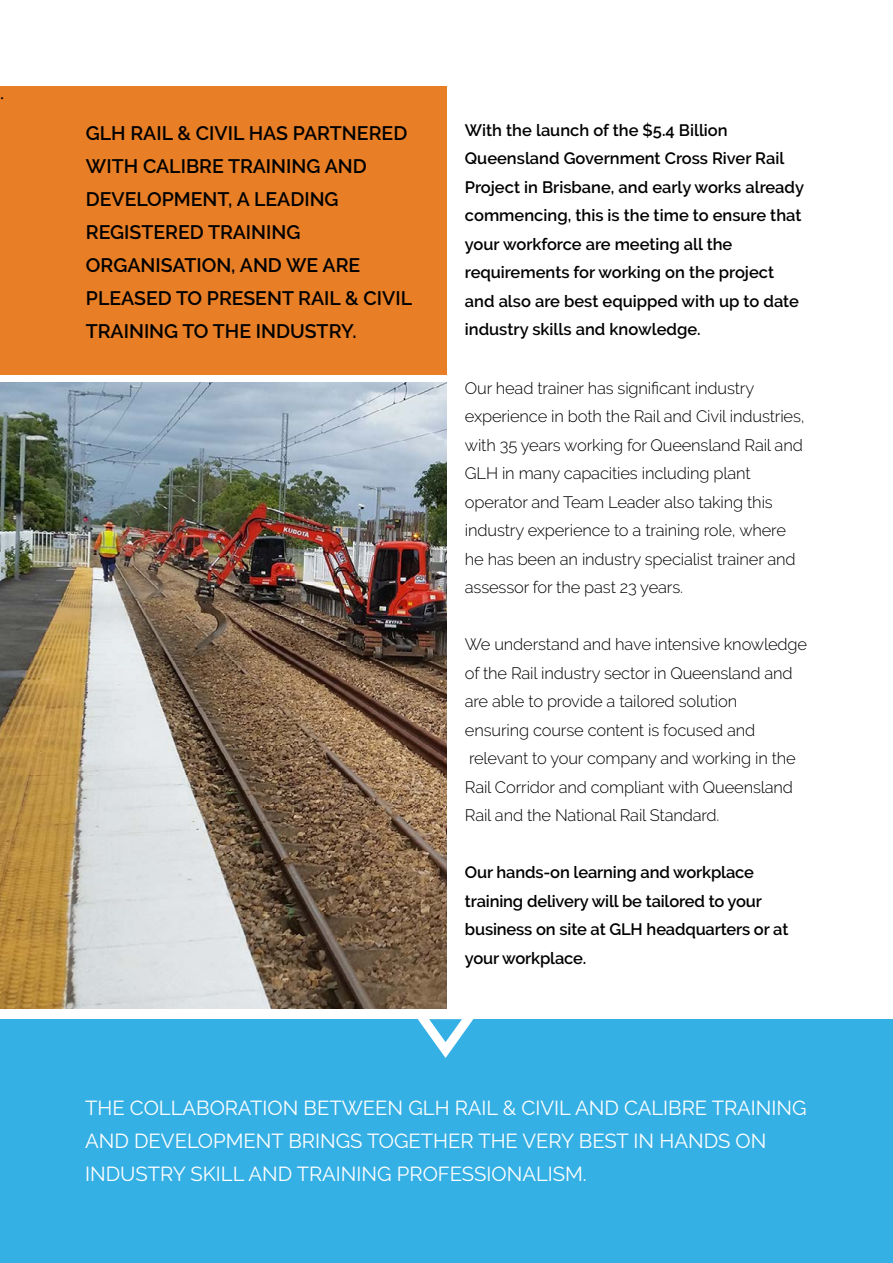
<style>
.page{position:relative;width:893px;height:1263px;background:#fff}
.page>*{position:absolute;margin:0;border:0;box-sizing:border-box;transform-origin:0 0}
.t1{font:20.25px/33px "Raleway";color:#fff}
.t2{font:600 19.5px/33px "Raleway";color:#000}
.t3{font:18px "Minion Pro";color:#000}
.t4{font:300 16.5px/28.5px "Raleway";letter-spacing:-.01em;color:#000}
.t5{font:600 16.5px/28.5px "Raleway";color:#000}
</style>
<div class="page">
<div style="left:0;top:86px;width:446px;height:288px;background:#e87e26"></div>
<div style="left:0;top:1018px;width:893px;height:244px;background:#35b0e5"></div>
<svg style="left:411px;top:1008px;width:70px;height:50px"></svg>
<img style="left:0;top:383px;width:446px;height:626px">
<p class="t3" style="left:0;top:81px;width:6px">.</p>
<p class="t2" style="left:86px;top:117px;width:328px">GLH RAIL &amp; CIVIL HAS PARTNERED<br>WITH CALIBRE TRAINING AND<br>DEVELOPMENT, A LEADING<br>REGISTERED TRAINING<br>ORGANISATION, AND WE ARE<br>PLEASED TO PRESENT RAIL &amp; CIVIL<br>TRAINING TO THE INDUSTRY.</p>
<p class="t5" style="left:465px;top:116px;width:341px">With the launch of the $5.4 Billion Queensland Government Cross River Rail Project in Brisbane, and early works already commencing, this is the time to ensure that your workforce are meeting all the requirements for working on the project and also are best equipped with up to date industry skills and knowledge.</p>
<p class="t4" style="left:465px;top:374px;width:341px">Our head trainer has significant industry experience in both the Rail and Civil industries, with 35 years working for Queensland Rail and GLH in many capacities including plant operator and Team Leader also taking this industry experience to a training role, where he has been an industry specialist trainer and assessor for the past 23 years.</p>
<p class="t4" style="left:465px;top:630px;width:344px">We understand and have intensive knowledge of the Rail industry sector in Queensland and are able to provide a tailored solution<br>ensuring course content is focused and relevant to your company and working in the Rail Corridor and compliant with Queensland Rail and the National Rail Standard.</p>
<p class="t5" style="left:465px;top:858px;width:325px">Our hands-on learning and workplace training delivery will be tailored to your business on site at GLH headquarters or at your workplace.</p>
<p class="t1" style="left:85px;top:1091px;width:723px">THE COLLABORATION BETWEEN GLH RAIL &amp; CIVIL AND CALIBRE TRAINING<br>AND DEVELOPMENT BRINGS TOGETHER THE VERY BEST IN HANDS ON<br>INDUSTRY SKILL AND TRAINING PROFESSIONALISM.</p>
</div>
